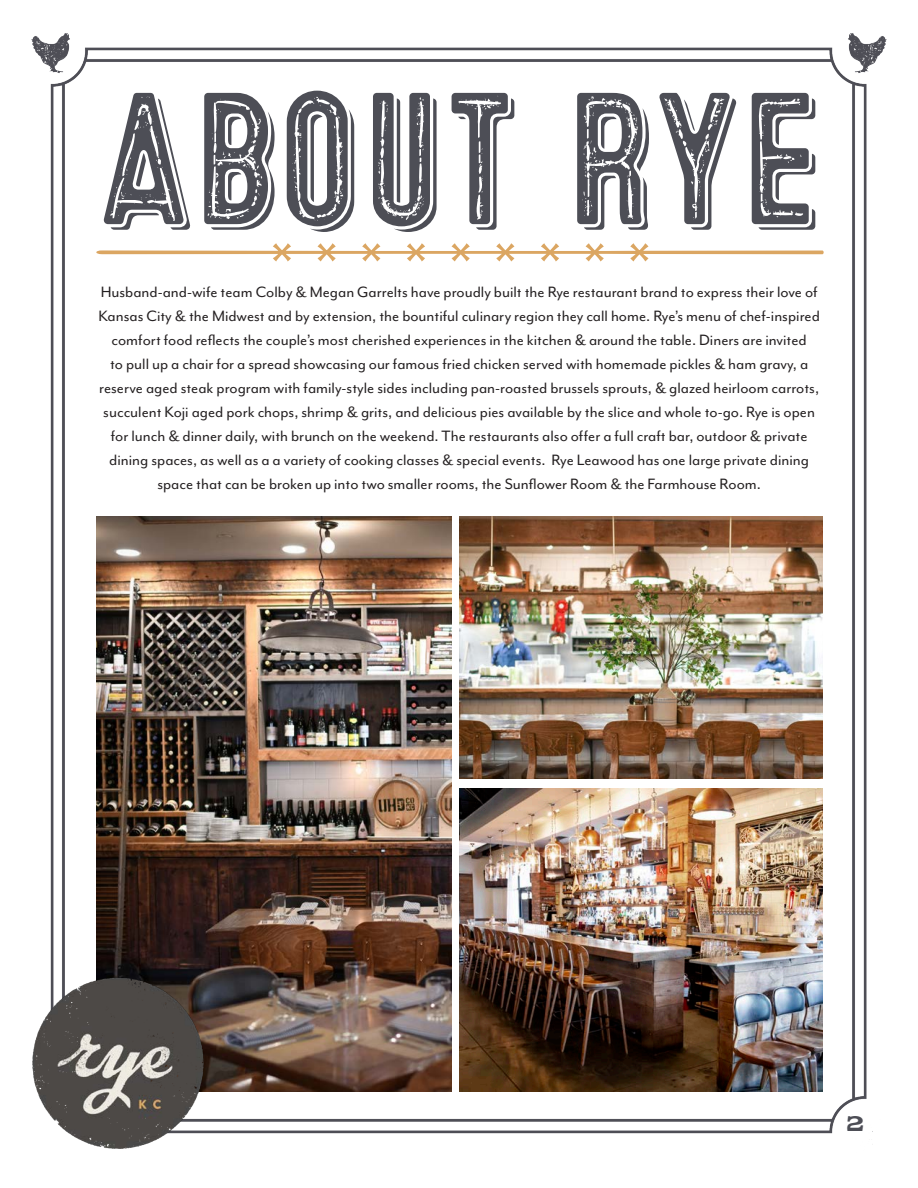
<style>
.page{position:relative;width:918px;height:1188px;background:#fff}
.page>*{position:absolute;margin:0;border:0;box-sizing:border-box;transform-origin:0 0}
.t1{font:187.5px "Microbrew Soft Three Combined";letter-spacing:-.005em;color:#4d4e56}
.t2{font:700 21px "Columbia Titling";color:#4d4e56}
.t3{font:17.25px/24px "Mr Eaves Mod OT";color:#231f20;text-align:center}
</style>
<div class="page">
<img style="left:31px;top:33px;width:856px;height:1112px">
<img style="left:97px;top:516px;width:355px;height:576px">
<img style="left:459px;top:516px;width:364px;height:263px">
<img style="left:459px;top:788px;width:364px;height:304px">
<img style="left:31px;top:969px;width:182px;height:180px">
<svg style="left:94px;top:243px;width:730px;height:19px"></svg>
<p class="t1" style="left:95px;top:49px;width:726px">ABOUT RYE</p>
<p class="t3" style="left:98px;top:280px;width:723px">Husband-and-wife team Colby &amp; Megan Garrelts have proudly built the Rye restaurant brand to express their love of Kansas City &amp; the Midwest and by extension, the bountiful culinary region they call home. Rye’s menu of chef-inspired comfort food reflects the couple’s most cherished experiences in the kitchen &amp; around the table. Diners are invited<br>to pull up a chair for a spread showcasing our famous fried chicken served with homemade pickles &amp; ham gravy, a reserve aged steak program with family-style sides including pan-roasted brussels sprouts, &amp; glazed heirloom carrots, succulent Koji aged pork chops, shrimp &amp; grits, and delicious pies available by the slice and whole to-go. Rye is open for lunch &amp; dinner daily, with brunch on the weekend. The restaurants also offer a full craft bar, outdoor &amp; private dining spaces, as well as a a variety of cooking classes &amp; special events. Rye Leawood has one large private dining space that can be broken up into two smaller rooms, the Sunflower Room &amp; the Farmhouse Room.</p>
<p class="t2" style="left:845px;top:1111px;width:21px">2</p>
</div>
